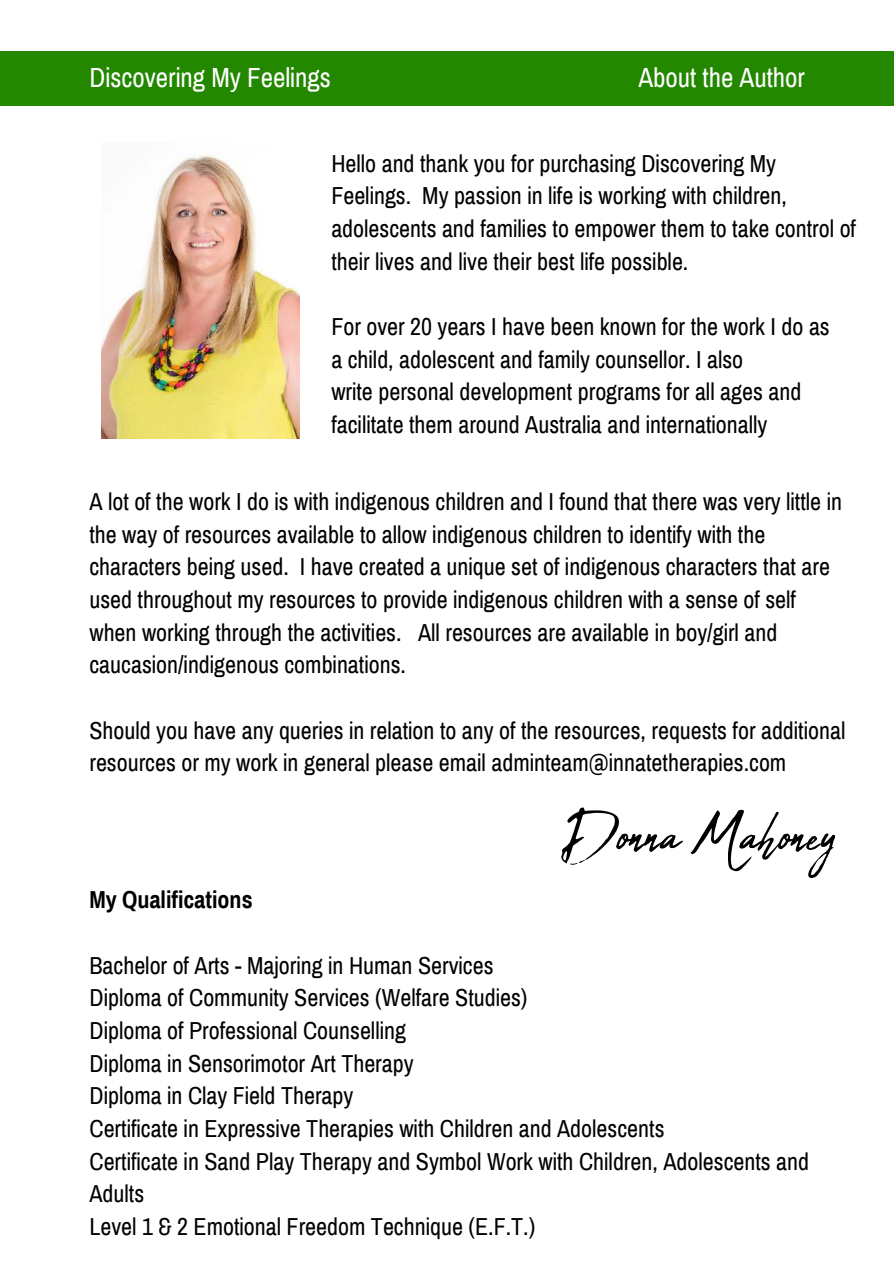
<style>
.page{position:relative;width:894px;height:1264px;background:#fff}
.page>*{position:absolute;margin:0;border:0;box-sizing:border-box;transform-origin:0 0}
.t1{font:72px "Abuget";color:#000}
.t2{font:27px "Archivo Narrow";color:#fff}
.t3{font:24px/32.7px "Archivo Narrow";color:#000}
.t4{font:700 24px "Archivo Narrow";color:#000}
</style>
<div class="page">
<div style="left:0;top:51px;width:893px;height:55px;background:#238800"></div>
<img style="left:101px;top:154px;width:199px;height:284px">
<p class="t2" style="left:89px;top:61px;width:243px">Discovering My Feelings</p>
<p class="t2" style="left:638px;top:61px;width:168px">About the Author</p>
<p class="t3" style="left:331px;top:147px;width:526px">Hello and thank you for purchasing Discovering My Feelings. My passion in life is working with children, adolescents and families to empower them to take control of their lives and live their best life possible.</p>
<p class="t3" style="left:331px;top:311px;width:500px">For over 20 years I have been known for the work I do as a child, adolescent and family counsellor. I also<br>write personal development programs for all ages and facilitate them around Australia and internationally</p>
<p class="t3" style="left:89px;top:486px;width:754px">A lot of the work I do is with indigenous children and I found that there was very little in the way of resources available to allow indigenous children to identify with the characters being used. I have created a unique set of indigenous characters that are used throughout my resources to provide indigenous children with a sense of self when working through the activities. All resources are available in boy/girl and caucasion/indigenous combinations.</p>
<p class="t3" style="left:89px;top:714px;width:757px">Should you have any queries in relation to any of the resources, requests for additional resources or my work in general please email adminteam@innatetherapies.com</p>
<h1 class="t1" style="left:561px;top:794px;width:276px">Donna Mahoney</h1>
<p class="t4" style="left:89px;top:885px;width:165px">My Qualifications</p>
<p class="t3" style="left:89px;top:949px;width:721px">Bachelor of Arts - Majoring in Human Services<br>Diploma of Community Services (Welfare Studies)<br>Diploma of Professional Counselling<br>Diploma in Sensorimotor Art Therapy<br>Diploma in Clay Field Therapy<br>Certificate in Expressive Therapies with Children and Adolescents<br>Certificate in Sand Play Therapy and Symbol Work with Children, Adolescents and Adults<br>Level 1 &amp; 2 Emotional Freedom Technique (E.F.T.)</p>
</div>
